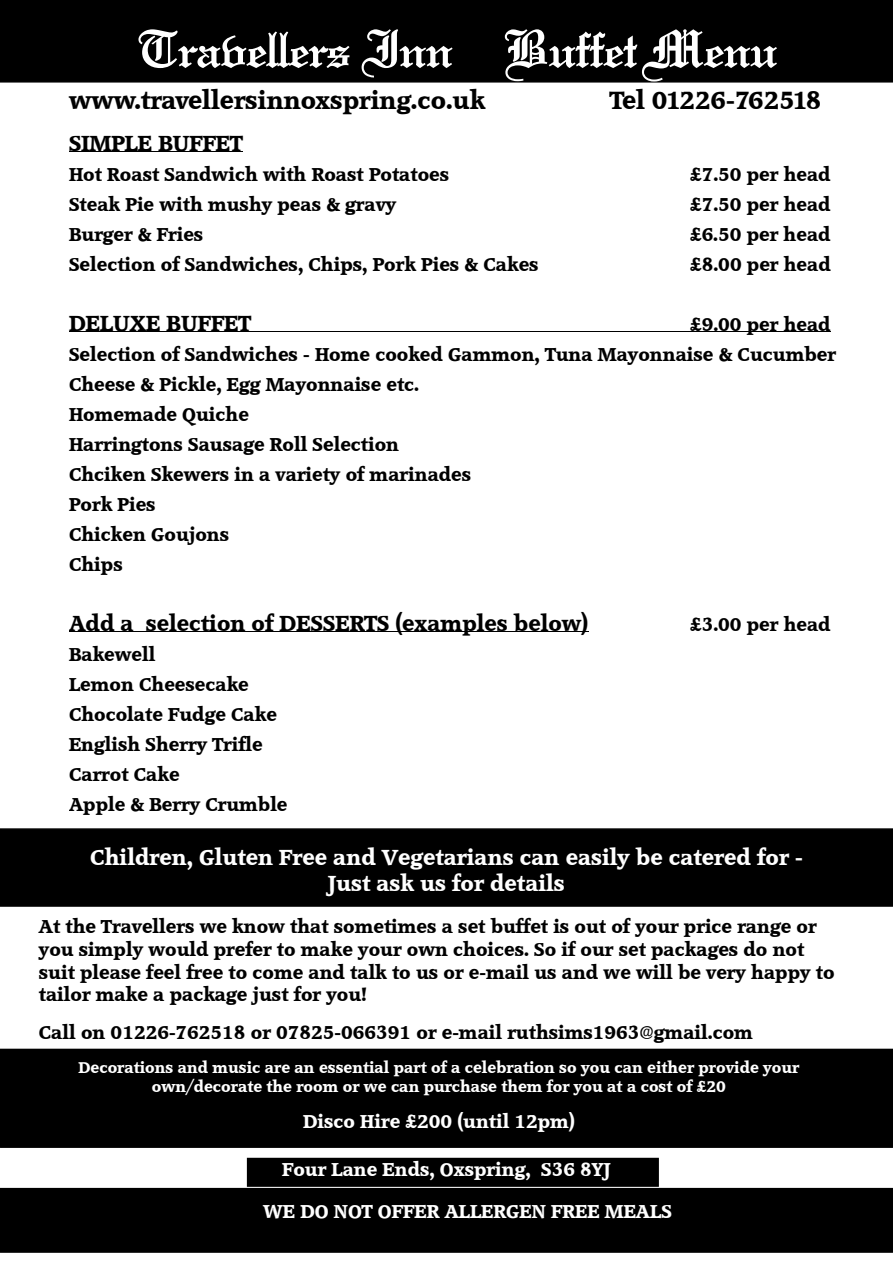
<style>
.page{position:relative;width:893px;height:1263px;background:#fff}
.page>*{position:absolute;margin:0;border:0;box-sizing:border-box;transform-origin:0 0}
.t1{font:24px "Accord SF Bold";color:#000}
.t2{font:24px "Accord SF Bold";letter-spacing:-.07em;color:#000}
.t3{font:21px/25.5px "Accord SF Bold";color:#fff;text-align:center}
.t4{font:21px "Accord SF Bold";color:#000}
.t5{font:18px/30px "Accord SF Bold";color:#000}
.t6{font:18px "Accord SF Bold";color:#fff}
.t7{font:15px/18.9px "Accord SF Bold";color:#fff;text-align:center}
</style>
<div class="page">
<div style="left:0;top:1188px;width:893px;height:65px;background:#000;border:2px solid #000"></div>
<hr style="left:69px;top:151px;width:174px;height:1px;background:#000">
<hr style="left:69px;top:331px;width:621px;height:1px;background:#000">
<hr style="left:690px;top:331px;width:141px;height:1px;background:#000">
<hr style="left:69px;top:631px;width:519px;height:1px;background:#000">
<div style="left:0;top:0;width:893px;height:83px;background:#000"></div>
<svg style="left:138px;top:29px;width:212px;height:39px"></svg>
<svg style="left:362px;top:29px;width:91px;height:49px"></svg>
<svg style="left:505px;top:29px;width:272px;height:53px"></svg>
<div style="left:247px;top:1158px;width:412px;height:29px;background:#000;border:2px solid #000"></div>
<div style="left:0;top:828px;width:893px;height:79px;background:#000;border:2px solid #000"></div>
<div style="left:0;top:1049px;width:893px;height:99px;background:#000;border:2px solid #000"></div>
<h1 class="t1" style="left:69px;top:88px;width:418px">www.travellersinnoxspring.co.uk</h1>
<h1 class="t2" style="left:610px;top:88px;width:213px">Tel 01226-762518</h1>
<p class="t4" style="left:69px;top:133px;width:175px">SIMPLE BUFFET</p>
<p class="t5" style="left:69px;top:160px;width:382px">Hot Roast Sandwich with Roast Potatoes</p>
<p class="t5" style="left:690px;top:160px;width:142px">£7.50 per head</p>
<p class="t5" style="left:69px;top:190px;width:329px">Steak Pie with mushy peas &amp; gravy</p>
<p class="t5" style="left:690px;top:190px;width:142px">£7.50 per head</p>
<p class="t5" style="left:69px;top:220px;width:136px">Burger &amp; Fries</p>
<p class="t5" style="left:690px;top:220px;width:142px">£6.50 per head</p>
<p class="t5" style="left:69px;top:250px;width:471px">Selection of Sandwiches, Chips, Pork Pies &amp; Cakes</p>
<p class="t5" style="left:690px;top:250px;width:142px">£8.00 per head</p>
<p class="t5" style="left:69px;top:310px;width:768px;text-indent:621px">£9.00 per head<br>Selection of Sandwiches - Home cooked Gammon, Tuna Mayonnaise &amp; Cucumber<br>Cheese &amp; Pickle, Egg Mayonnaise etc.<br>Homemade Quiche<br>Harringtons Sausage Roll Selection<br>Chciken Skewers in a variety of marinades<br>Pork Pies<br>Chicken Goujons<br>Chips</p>
<p class="t4" style="left:69px;top:613px;width:521px">Add a selection of DESSERTS (examples below)</p>
<p class="t5" style="left:690px;top:610px;width:142px">£3.00 per head</p>
<p class="t5" style="left:69px;top:640px;width:220px">Bakewell<br>Lemon Cheesecake<br>Chocolate Fudge Cake<br>English Sherry Trifle<br>Carrot Cake<br>Apple &amp; Berry Crumble</p>
<p class="t4" style="left:69px;top:313px;width:184px">DELUXE BUFFET</p>
<p class="t3" style="left:90px;top:846px;width:714px">Children, Gluten Free and Vegetarians can easily be catered for -<br>Just ask us for details</p>
<p class="t5" style="left:39px;top:916px;width:797px;line-height:22.8px">At the Travellers we know that sometimes a set buffet is out of your price range or you simply would prefer to make your own choices. So if our set packages do not suit please feel free to come and talk to us or e-mail us and we will be very happy to tailor make a package just for you!</p>
<p class="t5" style="left:39px;top:1018px;width:715px">Call on 01226-762518 or 07825-066391 or e-mail ruthsims1963@gmail.com</p>
<p class="t7" style="left:79px;top:1059px;width:722px">Decorations and music are an essential part of a celebration so you can either provide your own/decorate the room or we can purchase them for you at a cost of £20</p>
<p class="t6" style="left:303px;top:1113px;width:273px">Disco Hire £200 (until 12pm)</p>
<p class="t6" style="left:282px;top:1161px;width:330px">Four Lane Ends, Oxspring, S36 8YJ</p>
<p class="t6" style="left:263px;top:1203px;width:410px">WE DO NOT OFFER ALLERGEN FREE MEALS</p>
</div>
